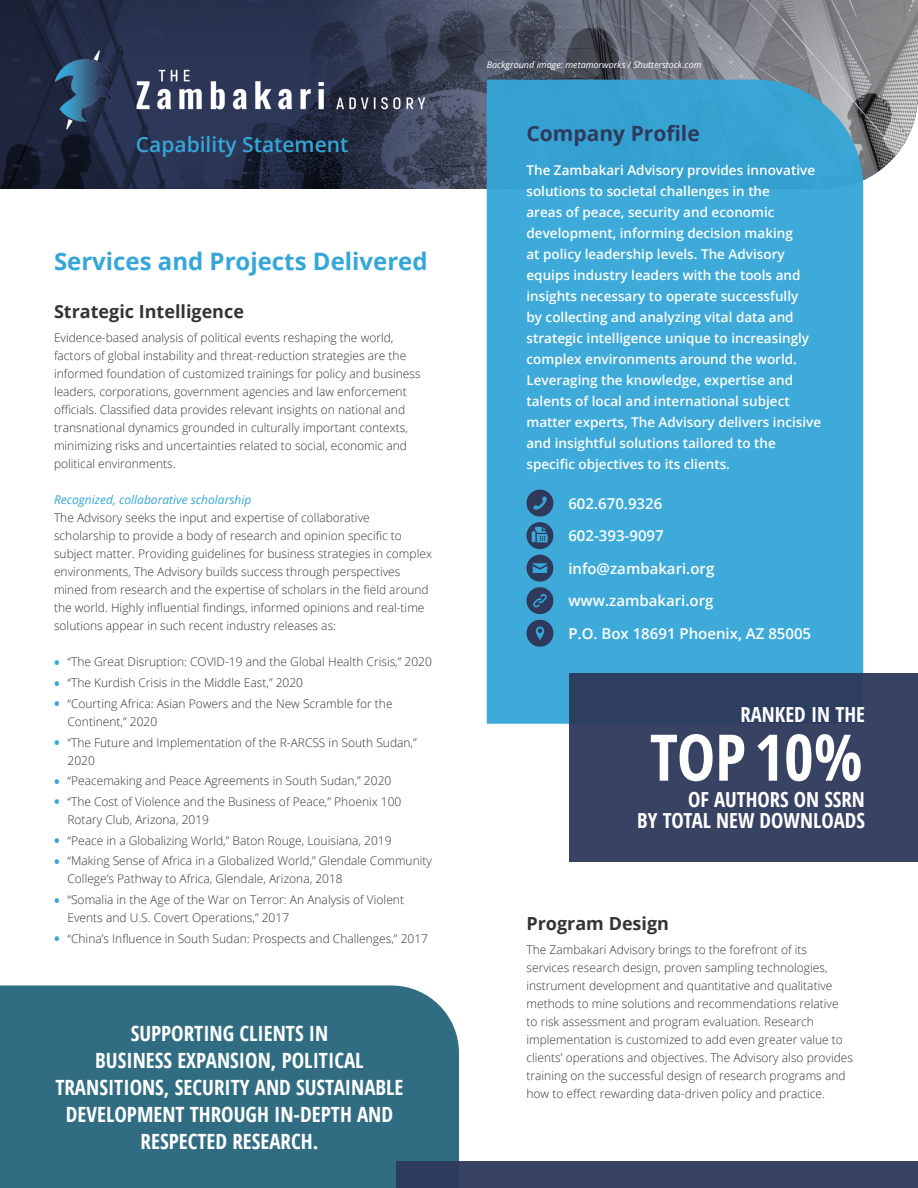
<style>
.page{position:relative;width:918px;height:1188px;background:#fff}
.page>*{position:absolute;margin:0;border:0;box-sizing:border-box;transform-origin:0 0}
.t1{font:700 64.35px "Open Sans Condensed";color:#fff}
.t2{font:700 24px "Open Sans";color:#34a6d7}
.t3{font:700 21px/27px "Open Sans Condensed";color:#fff;text-align:center}
.t4{font:600 21px "Open Sans";color:#34a6d7}
.t5{font:700 21px "Open Sans";color:#2e395b}
.t6{font:700 20.7px/20.7px "Open Sans Condensed";color:#fff;text-align:right}
.t7{font:700 18px "Open Sans";color:#333434}
.t8{font:600 15px "Open Sans";color:#fff}
.t9{font:600 13.5px/21px "Open Sans";color:#fff}
.t10{font:300 12px/18px "Open Sans";color:#333434}
.t11{font:italic 12px "Open Sans";color:#34a6d7}
.t12{font:italic 9px "Open Sans";color:#fff}
.s1{font-weight:700;font-size:15px;color:#34a6d7}
</style>
<div class="page">
<svg style="left:0;top:0;width:918px;height:189px;background:#4f5464"></svg>
<img style="left:39px;top:36px;width:402px;height:108px">
<svg style="left:487px;top:80px;width:376px;height:644px;background:#3da8d7"></svg>
<div style="left:0;top:986px;width:459px;height:202px;background:#316d82"></div>
<div style="left:569px;top:673px;width:349px;height:189px;background:#384363"></div>
<div style="left:527px;top:490px;width:26px;height:27px;background:#2e395b;border-radius:50%"></div>
<svg style="left:533px;top:496px;width:14px;height:14px"></svg>
<div style="left:527px;top:620px;width:26px;height:27px;background:#2e395b;border-radius:50%"></div>
<svg style="left:536px;top:626px;width:8px;height:14px"></svg>
<div style="left:527px;top:587px;width:26px;height:27px;background:#2e395b;border-radius:50%"></div>
<svg style="left:533px;top:594px;width:14px;height:13px"></svg>
<div style="left:396px;top:1161px;width:522px;height:27px;background:#384363"></div>
<div style="left:526px;top:555px;width:27px;height:27px;background:#2e395b;border-radius:50%"></div>
<svg style="left:532px;top:563px;width:16px;height:10px"></svg>
<svg style="left:526px;top:522px;width:27px;height:27px"></svg>
<h3 class="t4" style="left:136px;top:130px;width:214px">Capability Statement</h3>
<h2 class="t2" style="left:54px;top:244px;width:375px">Services and Projects Delivered</h2>
<h3 class="t7" style="left:54px;top:298px;width:192px">Strategic Intelligence</h3>
<p class="t10" style="left:54px;top:329px;width:368px">Evidence-based analysis of political events reshaping the world, factors of global instability and threat-reduction strategies are the informed foundation of customized trainings for policy and business leaders, corporations, government agencies and law enforcement officials. Classified data provides relevant insights on national and transnational dynamics grounded in culturally important contexts, minimizing risks and uncertainties related to social, economic and political environments.</p>
<p class="t11" style="left:54px;top:492px;width:199px">Recognized, collaborative scholarship</p>
<p class="t10" style="left:54px;top:509px;width:379px">The Advisory seeks the input and expertise of collaborative scholarship to provide a body of research and opinion specific to subject matter. Providing guidelines for business strategies in complex environments, The Advisory builds success through perspectives mined from research and the expertise of scholars in the field around the world. Highly influential findings, informed opinions and real-time solutions appear in such recent industry releases as:</p>
<p class="t10" style="left:54px;top:653px;width:380px"><span class="s1">•</span> “The Great Disruption: COVID-19 and the Global Health Crisis,” 2020</p>
<p class="t10" style="left:54px;top:673px;width:251px"><span class="s1">•</span> “The Kurdish Crisis in the Middle East,” 2020</p>
<p class="t10" style="left:68px;top:694px;width:327px;text-indent:-14px"><span class="s1">•</span> “Courting Africa: Asian Powers and the New Scramble for the<br>Continent,” 2020</p>
<p class="t10" style="left:68px;top:733px;width:351px;text-indent:-14px"><span class="s1">•</span> “The Future and Implementation of the R-ARCSS in South Sudan,”<br>2020</p>
<p class="t10" style="left:54px;top:772px;width:339px"><span class="s1">•</span> “Peacemaking and Peace Agreements in South Sudan,” 2020</p>
<p class="t10" style="left:68px;top:792px;width:335px;text-indent:-14px"><span class="s1">•</span> “The Cost of Violence and the Business of Peace,” Phoenix 100<br>Rotary Club, Arizona, 2019</p>
<p class="t10" style="left:54px;top:831px;width:339px"><span class="s1">•</span> “Peace in a Globalizing World,” Baton Rouge, Louisiana, 2019</p>
<p class="t10" style="left:68px;top:852px;width:366px;text-indent:-14px"><span class="s1">•</span> “Making Sense of Africa in a Globalized World,” Glendale Community<br>College’s Pathway to Africa, Glendale, Arizona, 2018</p>
<p class="t10" style="left:68px;top:890px;width:338px;text-indent:-14px"><span class="s1">•</span> “Somalia in the Age of the War on Terror: An Analysis of Violent<br>Events and U.S. Covert Operations,” 2017</p>
<p class="t10" style="left:54px;top:929px;width:376px"><span class="s1">•</span> “China’s Influence in South Sudan: Prospects and Challenges,” 2017</p>
<h3 class="t3" style="left:55px;top:1019px;width:350px">SUPPORTING CLIENTS IN<br>BUSINESS EXPANSION, POLITICAL<br>TRANSITIONS, SECURITY AND SUSTAINABLE<br>DEVELOPMENT THROUGH IN-DEPTH AND<br>RESPECTED RESEARCH.</h3>
<p class="t12" style="left:487px;top:58px;width:216px">Background image: metamorworks / Shutterstock.com</p>
<h3 class="t5" style="left:526px;top:118px;width:175px">Company Profile</h3>
<p class="t9" style="left:526px;top:159px;width:296px">The Zambakari Advisory provides innovative solutions to societal challenges in the<br>areas of peace, security and economic development, informing decision making<br>at policy leadership levels. The Advisory equips industry leaders with the tools and insights necessary to operate successfully<br>by collecting and analyzing vital data and strategic intelligence unique to increasingly complex environments around the world.<br>Leveraging the knowledge, expertise and talents of local and international subject matter experts, The Advisory delivers incisive and insightful solutions tailored to the specific objectives to its clients.</p>
<p class="t8" style="left:568px;top:493px;width:95px">602.670.9326</p>
<p class="t8" style="left:568px;top:526px;width:97px">602-393-9097</p>
<p class="t8" style="left:568px;top:558px;width:148px">info@zambakari.org</p>
<p class="t8" style="left:568px;top:591px;width:147px">www.zambakari.org</p>
<p class="t8" style="left:568px;top:623px;width:244px">P.O. Box 18691 Phoenix, AZ 85005</p>
<h3 class="t6" style="left:741px;top:704px;width:126px">RANKED IN THE</h3>
<h1 class="t1" style="left:650px;top:712px;width:214px">TOP 10%</h1>
<h3 class="t6" style="left:637px;top:789px;width:229px">OF AUTHORS ON SSRN<br>BY TOTAL NEW DOWNLOADS</h3>
<h3 class="t7" style="left:526px;top:910px;width:144px">Program Design</h3>
<p class="t10" style="left:526px;top:941px;width:328px">The Zambakari Advisory brings to the forefront of its<br>services research design, proven sampling technologies, instrument development and quantitative and qualitative methods to mine solutions and recommendations relative<br>to risk assessment and program evaluation. Research implementation is customized to add even greater value to clients’ operations and objectives. The Advisory also provides training on the successful design of research programs and how to effect rewarding data-driven policy and practice.</p>
</div>
